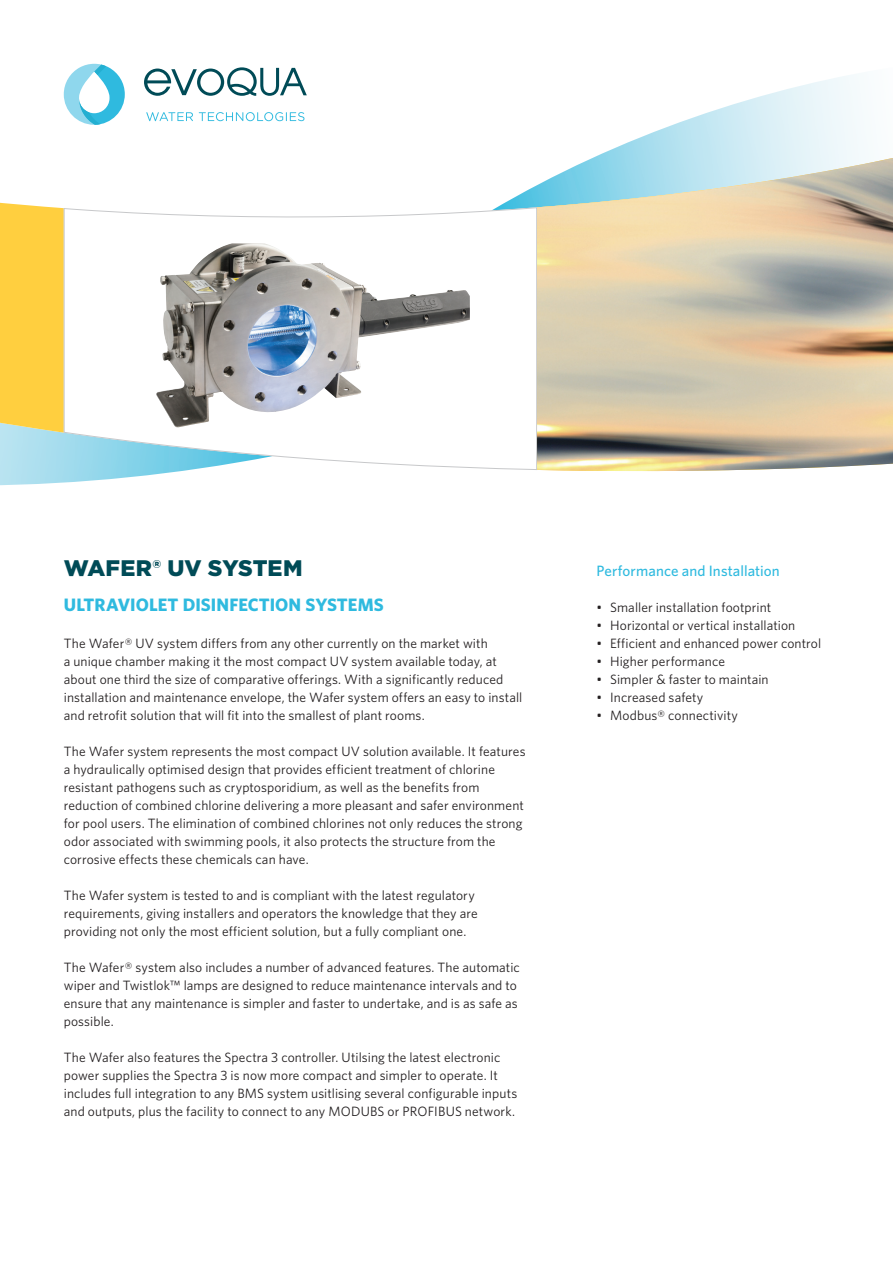
<style>
.page{position:relative;width:893px;height:1263px;background:#fff}
.page>*{position:absolute;margin:0;border:0;box-sizing:border-box;transform-origin:0 0}
.Headline{font:900 22.5px "Gotham";color:#004b57}
.t1{font:700 18px "Whitney";color:#2fbadf}
.Subhead{font:500 15px "Whitney";letter-spacing:.005em;color:#2fbadf}
.Body{font:13.5px/18px "Whitney";letter-spacing:.01em;color:#231f20}
</style>
<div class="page">
<svg style="left:144px;top:67px;width:163px;height:29px"></svg>
<svg style="left:146px;top:112px;width:47px;height:9px"></svg>
<svg style="left:199px;top:112px;width:105px;height:9px"></svg>
<svg style="left:64px;top:64px;width:61px;height:61px"></svg>
<svg style="left:497px;top:75px;width:368px;height:132px"></svg>
<svg style="left:0;top:202px;width:188px;height:283px"></svg>
<svg style="left:63px;top:207px;width:474px;height:263px"></svg>
<img style="left:537px;top:158px;width:356px;height:313px">
<img style="left:156px;top:243px;width:314px;height:185px">
<p class="Headline" style="left:64px;top:553px;width:240px">WAFER® UV SYSTEM</p>
<p class="t1" style="left:64px;top:593px;width:321px">ULTRAVIOLET DISINFECTION SYSTEMS</p>
<p class="Body" style="left:64px;top:634px;width:460px">The Wafer® UV system differs from any other currently on the market with<br>a unique chamber making it the most compact UV system available today, at about one third the size of comparative offerings. With a significantly reduced installation and maintenance envelope, the Wafer system offers an easy to install and retrofit solution that will fit into the smallest of plant rooms.</p>
<p class="Body" style="left:64px;top:742px;width:463px">The Wafer system represents the most compact UV solution available. It features a hydraulically optimised design that provides efficient treatment of chlorine resistant pathogens such as cryptosporidium, as well as the benefits from reduction of combined chlorine delivering a more pleasant and safer environment for pool users. The elimination of combined chlorines not only reduces the strong odor associated with swimming pools, it also protects the structure from the corrosive effects these chemicals can have.</p>
<p class="Body" style="left:64px;top:886px;width:415px">The Wafer system is tested to and is compliant with the latest regulatory requirements, giving installers and operators the knowledge that they are providing not only the most efficient solution, but a fully compliant one.</p>
<p class="Body" style="left:64px;top:958px;width:457px">The Wafer® system also includes a number of advanced features. The automatic wiper and Twistlok™ lamps are designed to reduce maintenance intervals and to ensure that any maintenance is simpler and faster to undertake, and is as safe as possible.</p>
<p class="Body" style="left:64px;top:1048px;width:455px">The Wafer also features the Spectra 3 controller. Utilsing the latest electronic power supplies the Spectra 3 is now more compact and simpler to operate. It includes full integration to any BMS system usitlising several configurable inputs and outputs, plus the facility to connect to any MODUBS or PROFIBUS network.</p>
<p class="Subhead" style="left:597px;top:561px;width:185px">Performance and Installation</p>
<p class="Body" style="left:597px;top:598px;width:176px">• Smaller installation footprint</p>
<p class="Body" style="left:597px;top:616px;width:200px">• Horizontal or vertical installation</p>
<p class="Body" style="left:597px;top:634px;width:226px">• Efficient and enhanced power control</p>
<p class="Body" style="left:597px;top:652px;width:130px">• Higher performance</p>
<p class="Body" style="left:597px;top:670px;width:174px">• Simpler &amp; faster to maintain</p>
<p class="Body" style="left:597px;top:688px;width:108px">• Increased safety</p>
<p class="Body" style="left:597px;top:706px;width:143px">• Modbus® connectivity</p>
</div>
